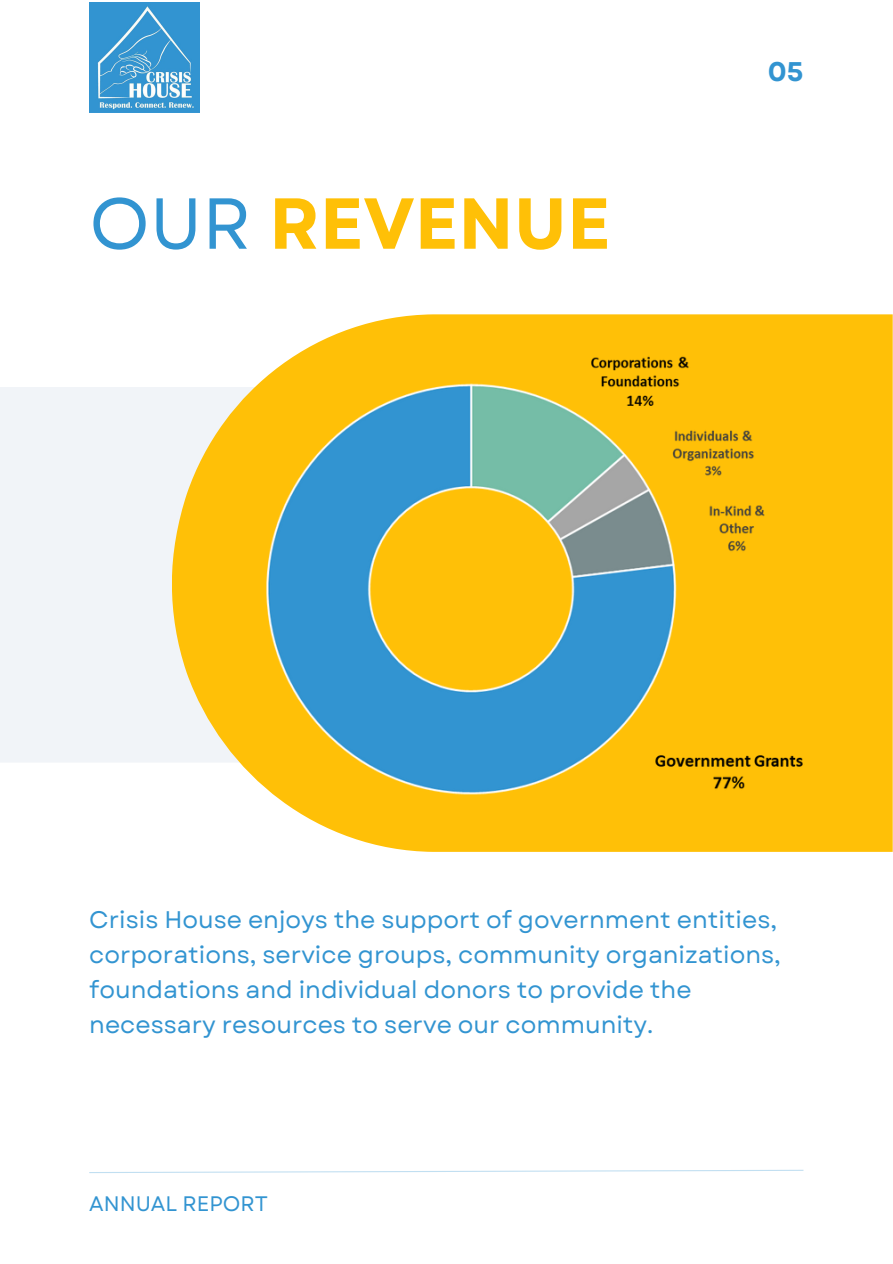
<style>
.page{position:relative;width:893px;height:1264px;background:#fff}
.page>*{position:absolute;margin:0;border:0;box-sizing:border-box;transform-origin:0 0}
.t1{font:700 72px "Garet";color:#ffc007}
.t2{font:700 27px "Garet";color:#3294d1}
.t3{font:24px/34.8px "Garet";color:#3294d1}
.t4{font:21px "Garet";color:#3294d1}
.s1{font-weight:400;color:#3294d1}
</style>
<div class="page">
<div style="left:0;top:387px;width:99px;height:375px;background:#f1f4f8"></div>
<div style="left:304px;top:314px;width:588px;height:537px;background:#ffc007"></div>
<svg style="left:89px;top:1169px;width:715px;height:4px"></svg>
<img style="left:89px;top:2px;width:110px;height:111px">
<img style="left:99px;top:350px;width:735px;height:466px">
<p class="t1" style="left:89px;top:172px;width:522px"><span class="s1">OUR</span> REVENUE</p>
<p class="t2" style="left:767px;top:52px;width:37px">05</p>
<p class="t3" style="left:89px;top:902px;width:693px">Crisis House enjoys the support of government entities, corporations, service groups, community organizations, foundations and individual donors to provide the necessary resources to serve our community.</p>
<p class="t4" style="left:89px;top:1188px;width:180px">ANNUAL REPORT</p>
</div>
